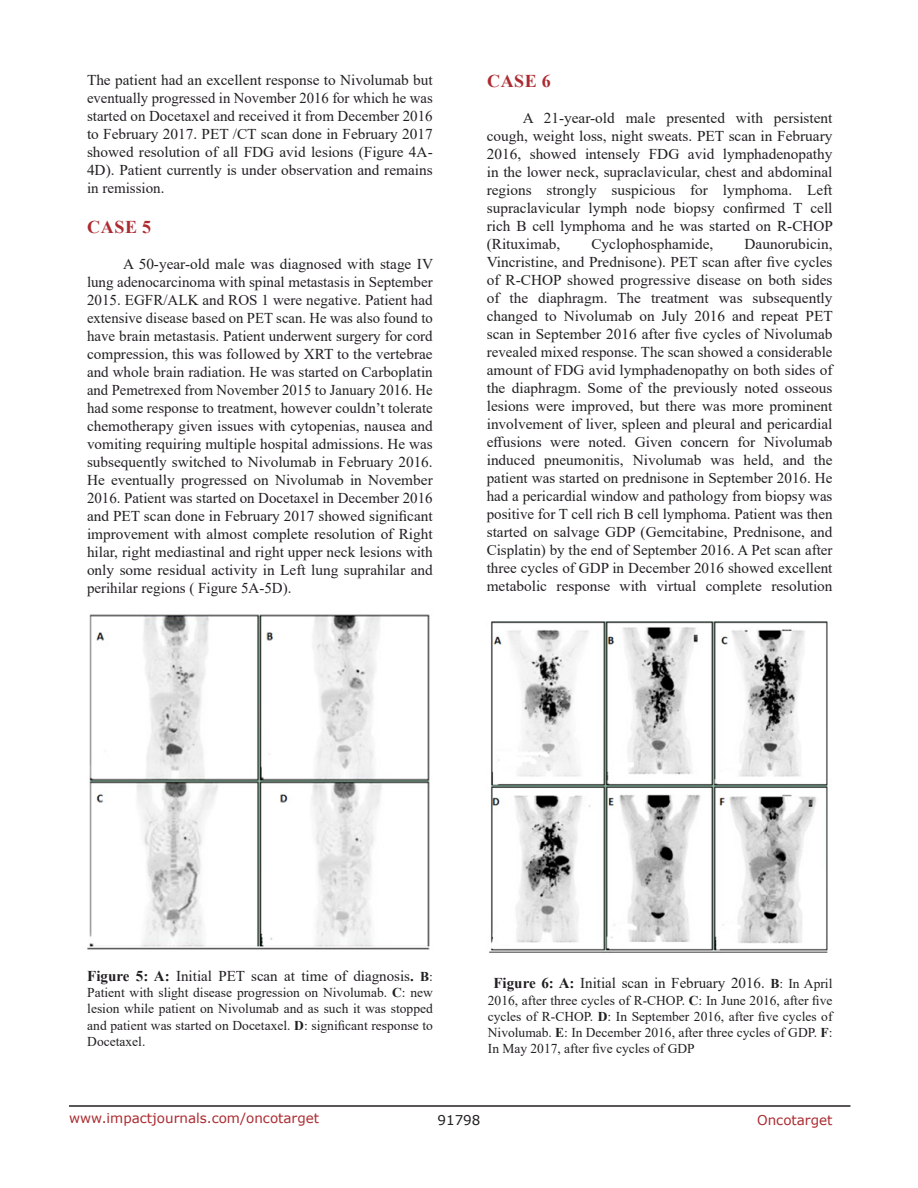
<style>
.page{position:relative;width:918px;height:1188px;background:#fff}
.page>*{position:absolute;margin:0;border:0;box-sizing:border-box;transform-origin:0 0}
.Heading{font:700 18px "Times New Roman";letter-spacing:.035em;color:#ac2b31}
.BodyText{font:15px/18px "Times New Roman";color:#221f22;text-align:justify}
.FigureText{font:15px "Times New Roman";color:#221f22}
.FigureText-2{font:13.5px/16.2px "Times New Roman";color:#221f22;text-align:justify}
.t1{font:13.5px "Verdana";color:#ac2b31}
.t2{font:13.5px "Verdana";color:#221f22}
.s1{font-weight:700}
.s2{font-weight:700;font-size:13.5px}
.s3{font-size:13.5px}
</style>
<div class="page">
<hr style="left:69px;top:1105px;width:781px;height:2px;background:#231f20">
<img style="left:87px;top:614px;width:343px;height:336px">
<img style="left:489px;top:621px;width:339px;height:332px">
<p class="BodyText" style="left:87px;top:71px;width:347px">The patient had an excellent response to Nivolumab but eventually progressed in November 2016 for which he was started on Docetaxel and received it from December 2016 to February 2017. PET /CT scan done in February 2017 showed resolution of all FDG avid lesions (Figure 4A-4D). Patient currently is under observation and remains in remission.</p>
<p class="Heading" style="left:87px;top:214px;width:65px">CASE 5</p>
<p class="BodyText" style="left:87px;top:255px;width:348px;text-indent:36px">A 50-year-old male was diagnosed with stage IV lung adenocarcinoma with spinal metastasis in September 2015. EGFR/ALK and ROS 1 were negative. Patient had extensive disease based on PET scan. He was also found to have brain metastasis. Patient underwent surgery for cord compression, this was followed by XRT to the vertebrae and whole brain radiation. He was started on Carboplatin and Pemetrexed from November 2015 to January 2016. He had some response to treatment, however couldn’t tolerate chemotherapy given issues with cytopenias, nausea and vomiting requiring multiple hospital admissions. He was subsequently switched to Nivolumab in February 2016.<br>He eventually progressed on Nivolumab in November 2016. Patient was started on Docetaxel in December 2016 and PET scan done in February 2017 showed significant improvement with almost complete resolution of Right hilar, right mediastinal and right upper neck lesions with only some residual activity in Left lung suprahilar and perihilar regions ( Figure 5A-5D).</p>
<p class="Heading" style="left:487px;top:68px;width:65px">CASE 6</p>
<p class="BodyText" style="left:487px;top:109px;width:348px;text-indent:36px">A 21-year-old male presented with persistent cough, weight loss, night sweats. PET scan in February 2016, showed intensely FDG avid lymphadenopathy in the lower neck, supraclavicular, chest and abdominal regions strongly suspicious for lymphoma. Left supraclavicular lymph node biopsy confirmed T cell rich B cell lymphoma and he was started on R-CHOP (Rituximab,</p>
<p class="BodyText" style="left:487px;top:235px;width:348px;text-indent:258px">Daunorubicin, Vincristine, and Prednisone). PET scan after five cycles of R-CHOP showed progressive disease on both sides of the diaphragm. The treatment was subsequently changed to Nivolumab on July 2016 and repeat PET scan in September 2016 after five cycles of Nivolumab revealed mixed response. The scan showed a considerable amount of FDG avid lymphadenopathy on both sides of the diaphragm. Some of the previously noted osseous lesions were improved, but there was more prominent involvement of liver, spleen and pleural and pericardial effusions were noted. Given concern for Nivolumab induced pneumonitis, Nivolumab was held, and the patient was started on prednisone in September 2016. He had a pericardial window and pathology from biopsy was positive for T cell rich B cell lymphoma. Patient was then started on salvage GDP (Gemcitabine, Prednisone, and Cisplatin) by the end of September 2016. A Pet scan after three cycles of GDP in December 2016 showed excellent metabolic response with virtual complete resolution</p>
<p class="BodyText" style="left:591px;top:235px;width:123px">Cyclophosphamide,</p>
<p class="FigureText" style="left:87px;top:965px;width:347px"><span class="s1">Figure 5: A:</span> Initial PET scan at time of diagnosis<span class="s1">.</span> <span class="s2">B</span><span class="s3">:</span></p>
<p class="FigureText-2" style="left:87px;top:984px;width:347px">Patient with slight disease progression on Nivolumab. <span class="s1">C</span>: new lesion while patient on Nivolumab and as such it was stopped and patient was started on Docetaxel. <span class="s1">D</span>: significant response to Docetaxel.</p>
<p class="FigureText" style="left:493px;top:973px;width:340px"><span class="s1">Figure 6: A:</span> Initial scan in February 2016. <span class="s2">B</span><span class="s3">: In April</span></p>
<p class="FigureText-2" style="left:488px;top:992px;width:346px">2016, after three cycles of R-CHOP. <span class="s1">C</span>: In June 2016, after five cycles of R-CHOP. <span class="s1">D</span>: In September 2016, after five cycles of Nivolumab. <span class="s1">E</span>: In December 2016, after three cycles of GDP. <span class="s1">F</span>:<br>In May 2017, after five cycles of GDP</p>
<p class="t1" style="left:69px;top:1109px;width:252px">www.impactjournals.com/oncotarget</p>
<p class="t2" style="left:438px;top:1111px;width:44px">91798</p>
<p class="t1" style="left:757px;top:1111px;width:77px">Oncotarget</p>
</div>
